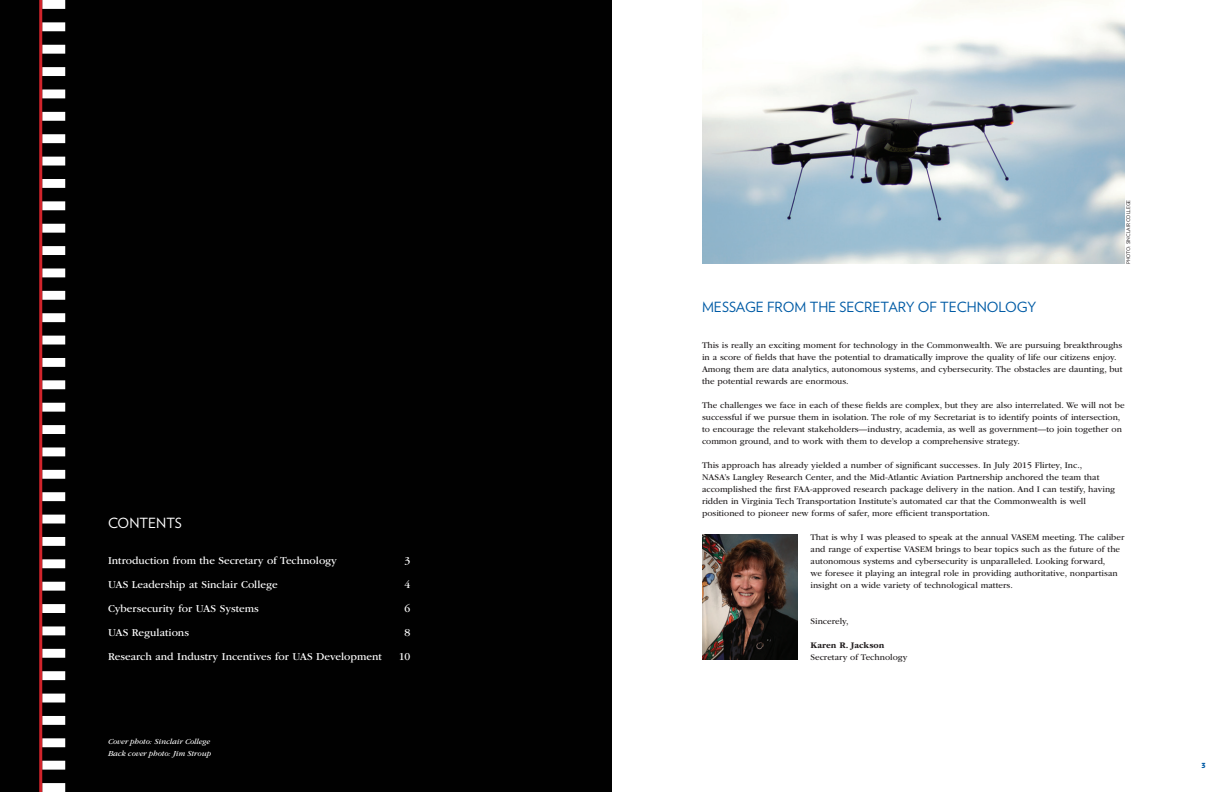
<style>
.page{position:relative;width:1224px;height:792px;background:#fff}
.page>*{position:absolute;margin:0;border:0;box-sizing:border-box;transform-origin:0 0}
.message_head{font:14px "Verlag";color:#015ba5}
.subhead{font:14px "Verlag";color:#fff}
.contents{font:11px "ITC Garamond MM 405 625";color:#fff}
.message_text{font:9px/12px "ITC Garamond MM 405 625";color:#231f20}
.message_author_info{font:9px "ITC Garamond MM 405 625";color:#231f20}
.message_author_info-2{font:9px "ITC Garamond MM 595 625";color:#231f20}
.text_bio{font:8px "ITC Garamond MM It 405 625";color:#fff}
.t1{font:900 7px "Verlag";color:#015ba5}
.photo_credit{font:5px "Verlag";color:#231f20}
</style>
<div class="page">
<div style="left:0;top:0;width:612px;height:792px;background:#010101"></div>
<img style="left:702px;top:0;width:423px;height:264px">
<svg style="left:42px;top:0;width:23px;height:792px"></svg>
<hr style="left:39px;top:0;width:3px;height:792px;background:#d1232a">
<img style="left:702px;top:534px;width:95px;height:126px">
<p class="subhead" style="left:108px;top:512px;width:75px">CONTENTS</p>
<p class="contents" style="left:108px;top:554px;width:230px">Introduction from the Secretary of Technology</p>
<p class="contents" style="left:405px;top:554px;width:7px">3</p>
<p class="contents" style="left:108px;top:578px;width:171px">UAS Leadership at Sinclair College</p>
<p class="contents" style="left:405px;top:578px;width:7px">4</p>
<p class="contents" style="left:108px;top:602px;width:152px">Cybersecurity for UAS Systems</p>
<p class="contents" style="left:405px;top:602px;width:7px">6</p>
<p class="contents" style="left:108px;top:626px;width:83px">UAS Regulations</p>
<p class="contents" style="left:405px;top:626px;width:7px">8</p>
<p class="contents" style="left:108px;top:650px;width:275px">Research and Industry Incentives for UAS Development</p>
<p class="contents" style="left:399px;top:650px;width:13px">10</p>
<p class="text_bio" style="left:108px;top:737px;width:104px">Cover photo: Sinclair College</p>
<p class="text_bio" style="left:108px;top:749px;width:105px">Back cover photo: Jim Stroup</p>
<p class="photo_credit" style="left:1124px;top:264px;width:66px;rotate:-90deg">PHOTO: SINCLAIR COLLEGE</p>
<p class="message_head" style="left:702px;top:296px;width:336px">MESSAGE FROM THE SECRETARY OF TECHNOLOGY</p>
<p class="message_text" style="left:702px;top:339px;width:422px">This is really an exciting moment for technology in the Commonwealth. We are pursuing breakthroughs in a score of fields that have the potential to dramatically improve the quality of life our citizens enjoy.<br>Among them are data analytics, autonomous systems, and cybersecurity. The obstacles are daunting, but the potential rewards are enormous.</p>
<p class="message_text" style="left:702px;top:399px;width:424px">The challenges we face in each of these fields are complex, but they are also interrelated. We will not be successful if we pursue them in isolation. The role of my Secretariat is to identify points of intersection, to encourage the relevant stakeholders—industry, academia, as well as government—to join together on common ground, and to work with them to develop a comprehensive strategy.</p>
<p class="message_text" style="left:702px;top:459px;width:415px">This approach has already yielded a number of significant successes. In July 2015 Flirtey, Inc.,<br>NASA’s Langley Research Center, and the Mid-Atlantic Aviation Partnership anchored the team that accomplished the first FAA-approved research package delivery in the nation. And I can testify, having ridden in Virginia Tech Transportation Institute’s automated car that the Commonwealth is well positioned to pioneer new forms of safer, more efficient transportation.</p>
<p class="message_text" style="left:811px;top:531px;width:315px">That is why I was pleased to speak at the annual VASEM meeting. The caliber and range of expertise VASEM brings to bear topics such as the future of the autonomous systems and cybersecurity is unparalleled. Looking forward,<br>we foresee it playing an integral role in providing authoritative, nonpartisan insight on a wide variety of technological matters.</p>
<p class="message_text" style="left:811px;top:615px;width:40px">Sincerely,</p>
<p class="message_author_info-2" style="left:811px;top:640px;width:75px">Karen R. Jackson</p>
<p class="message_author_info" style="left:811px;top:652px;width:98px">Secretary of Technology</p>
<p class="t1" style="left:1202px;top:760px;width:6px">3</p>
</div>
